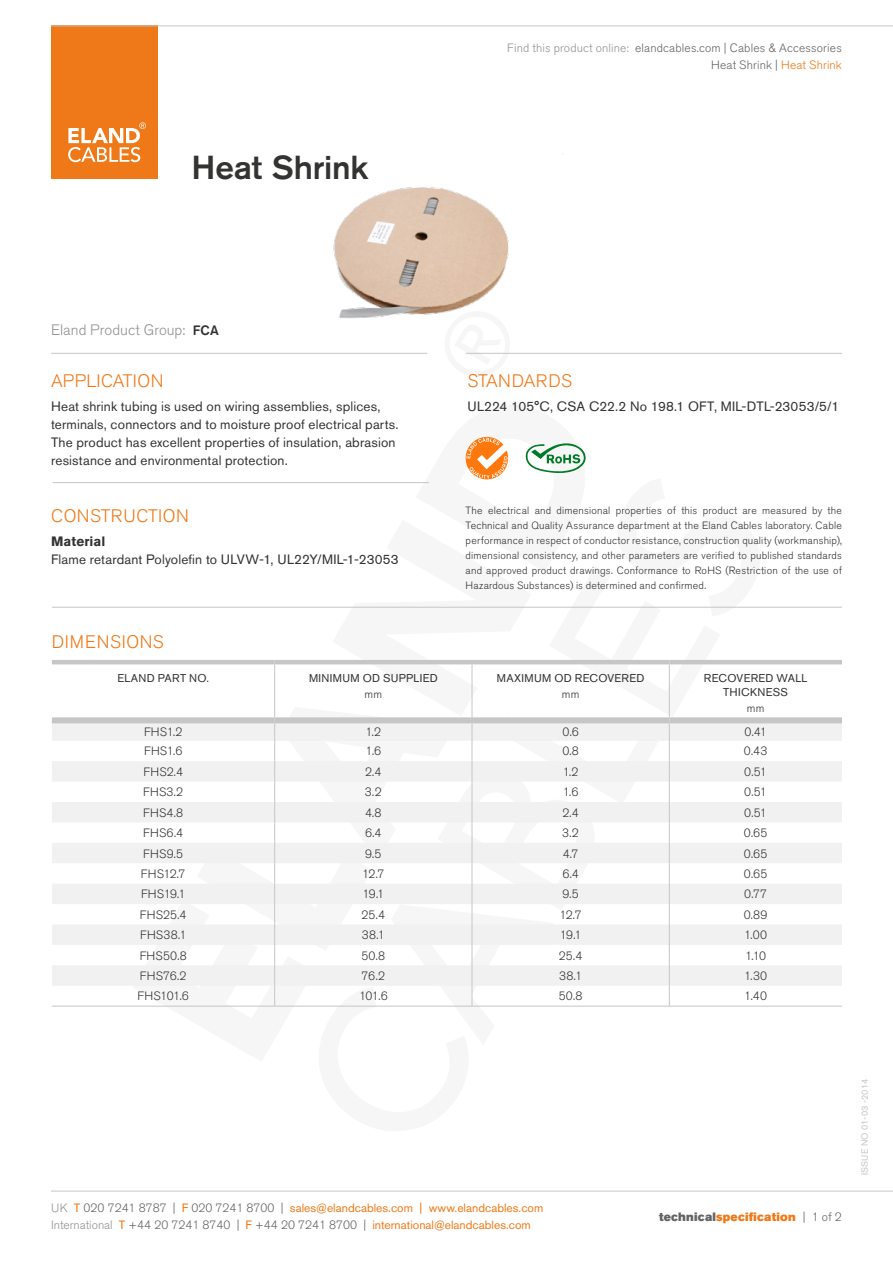
<style>
.page{position:relative;width:893px;height:1263px;background:#fff}
.page>*{position:absolute;margin:0;border:0;box-sizing:border-box;transform-origin:0 0}
.t1{font:500 33px "Akzidenz Grotesk BE";letter-spacing:-.005em;color:#333332}
.t2{font:300 18px "Akzidenz Grotesk BE";letter-spacing:.03em;color:#ef7918}
.t3{font:300 18px "Akzidenz Grotesk BE";letter-spacing:.01em;color:#ef7918}
.t4{font:300 15px "Akzidenz Grotesk BE";color:#929292}
.t5{font:13.5px/18px "Akzidenz Grotesk BE";letter-spacing:.01em;color:#333332}
.t6{font:700 13.5px "Akzidenz Grotesk BE";letter-spacing:.005em;color:#333332}
.t7{font:500 13.5px "Akzidenz Grotesk BE";color:#333332}
.t8{font:300 12px "Akzidenz Grotesk BE";letter-spacing:.01em;color:#333332}
.t9{font:12px/17.5px "Akzidenz Grotesk BE";color:#ef7918}
.t10{font:300 12px/17px "Akzidenz Grotesk BE";letter-spacing:.015em;color:#646363;text-align:right}
.t11{font:12px "Akzidenz Grotesk BE Super";letter-spacing:.015em;color:#ef7918}
.t12{font:11.25px/13.5px "Akzidenz Grotesk BE";letter-spacing:.03em;color:#333332;text-align:center}
.t13{font:300 11.25px "Akzidenz Grotesk BE";color:#333332}
.t14{font:300 10.5px/15px "Akzidenz Grotesk BE";letter-spacing:.02em;color:#333332;text-align:justify}
.t15{font:9px "Akzidenz Grotesk BE";letter-spacing:.01em;color:#c6c6c6}
.s1{color:#929292}
.s2{color:#ef7918}
.s3{font-weight:300;color:#929292}
.s4{font-weight:300;color:#646363}
.s5{color:#646363}
.s6{font-family:"Akzidenz Grotesk BE";font-weight:300;color:#646363}
</style>
<div class="page">
<svg style="left:133px;top:457px;width:460px;height:549px"></svg>
<div style="left:51px;top:26px;width:106px;height:153px;background:#ef7918"></div>
<svg style="left:68px;top:122px;width:78px;height:40px"></svg>
<hr style="left:51px;top:26px;width:842px;height:1px;background:#c6c6c6">
<hr style="left:51px;top:1191px;width:842px;height:1px;background:#c6c6c6">
<hr style="left:51px;top:353px;width:376px;height:1px;background:#c6c6c6">
<hr style="left:466px;top:353px;width:376px;height:1px;background:#c6c6c6">
<hr style="left:52px;top:607px;width:790px;height:1px;background:#c6c6c6">
<svg style="left:52px;top:723px;width:790px;height:263px;fill:#f1f1f1"></svg>
<hr style="left:52px;top:660px;width:223px;height:4px;background:#c6c6c6">
<hr style="left:275px;top:660px;width:197px;height:4px;background:#c6c6c6">
<hr style="left:472px;top:660px;width:197px;height:4px;background:#c6c6c6">
<hr style="left:669px;top:660px;width:173px;height:4px;background:#c6c6c6">
<div style="left:52px;top:717px;width:223px;height:6px;background:#c6c6c6"></div>
<div style="left:275px;top:717px;width:197px;height:6px;background:#c6c6c6"></div>
<div style="left:472px;top:717px;width:197px;height:6px;background:#c6c6c6"></div>
<div style="left:669px;top:717px;width:173px;height:6px;background:#c6c6c6"></div>
<hr style="left:274px;top:664px;width:1px;height:53px;background:#c6c6c6">
<hr style="left:472px;top:664px;width:1px;height:53px;background:#c6c6c6">
<hr style="left:669px;top:664px;width:1px;height:53px;background:#c6c6c6">
<svg style="left:274px;top:723px;width:1px;height:283px"></svg>
<svg style="left:472px;top:723px;width:1px;height:283px"></svg>
<svg style="left:669px;top:723px;width:1px;height:283px"></svg>
<hr style="left:52px;top:1006px;width:223px;height:1px;background:#c6c6c6">
<hr style="left:275px;top:1006px;width:197px;height:1px;background:#c6c6c6">
<hr style="left:472px;top:1006px;width:197px;height:1px;background:#c6c6c6">
<hr style="left:669px;top:1006px;width:173px;height:1px;background:#c6c6c6">
<img style="left:333px;top:187px;width:176px;height:132px">
<svg style="left:525px;top:443px;width:61px;height:31px"></svg>
<svg style="left:465px;top:436px;width:43px;height:44px"></svg>
<hr style="left:53px;top:482px;width:376px;height:1px;background:#c6c6c6">
<h1 class="t1" style="left:191px;top:147px;width:179px">Heat Shrink</h1>
<p class="t10" style="left:507px;top:40px;width:336px"><span class="s1">Find this product online:</span> elandcables.com | Cables &amp; Accessories<br>Heat Shrink | <span class="s2">Heat Shrink</span></p>
<h3 class="t4" style="left:51px;top:322px;width:136px">Eland Product Group:</h3>
<p class="t7" style="left:193px;top:322px;width:28px">FCA</p>
<h2 class="t2" style="left:51px;top:371px;width:114px">APPLICATION</h2>
<p class="t5" style="left:51px;top:397px;width:349px">Heat shrink tubing is used on wiring assemblies, splices, terminals, connectors and to moisture proof electrical parts.<br>The product has excellent properties of insulation, abrasion resistance and environmental protection.</p>
<h2 class="t2" style="left:51px;top:506px;width:139px">CONSTRUCTION</h2>
<p class="t6" style="left:51px;top:534px;width:56px">Material</p>
<p class="t5" style="left:51px;top:551px;width:349px">Flame retardant Polyolefin to ULVW-1, UL22Y/MIL-1-23053</p>
<h2 class="t2" style="left:52px;top:631px;width:113px">DIMENSIONS</h2>
<p class="t12" style="left:117px;top:671px;width:93px">ELAND PART NO.</p>
<p class="t12" style="left:309px;top:671px;width:130px">MINIMUM OD SUPPLIED</p>
<p class="t13" style="left:365px;top:688px;width:19px">mm</p>
<h2 class="t3" style="left:467px;top:371px;width:106px">STANDARDS</h2>
<p class="t5" style="left:467px;top:397px;width:373px">UL224 105°C, CSA C22.2 No 198.1 OFT, MIL-DTL-23053/5/1</p>
<p class="t14" style="left:466px;top:503px;width:378px">The electrical and dimensional properties of this product are measured by the Technical and Quality Assurance department at the Eland Cables laboratory. Cable performance in respect of conductor resistance, construction quality (workmanship), dimensional consistency, and other parameters are verified to published standards and approved product drawings. Conformance to RoHS (Restriction of the use of Hazardous Substances) is determined and confirmed.</p>
<p class="t12" style="left:497px;top:671px;width:149px">MAXIMUM OD RECOVERED</p>
<p class="t13" style="left:562px;top:688px;width:19px">mm</p>
<p class="t12" style="left:704px;top:671px;width:105px">RECOVERED WALL<br>THICKNESS</p>
<p class="t13" style="left:747px;top:702px;width:19px">mm</p>
<p class="t8" style="left:144px;top:725px;width:40px">FHS1.2</p>
<p class="t8" style="left:365px;top:725px;width:17px">1.2</p>
<p class="t8" style="left:562px;top:725px;width:18px">0.6</p>
<p class="t8" style="left:744px;top:725px;width:24px">0.41</p>
<p class="t8" style="left:144px;top:745px;width:40px">FHS1.6</p>
<p class="t8" style="left:365px;top:745px;width:17px">1.6</p>
<p class="t8" style="left:562px;top:745px;width:18px">0.8</p>
<p class="t8" style="left:744px;top:745px;width:25px">0.43</p>
<p class="t8" style="left:144px;top:765px;width:41px">FHS2.4</p>
<p class="t8" style="left:365px;top:765px;width:18px">2.4</p>
<p class="t8" style="left:563px;top:765px;width:17px">1.2</p>
<p class="t8" style="left:744px;top:765px;width:24px">0.51</p>
<p class="t8" style="left:143px;top:785px;width:42px">FHS3.2</p>
<p class="t8" style="left:365px;top:785px;width:18px">3.2</p>
<p class="t8" style="left:563px;top:785px;width:17px">1.6</p>
<p class="t8" style="left:744px;top:785px;width:24px">0.51</p>
<p class="t8" style="left:143px;top:806px;width:42px">FHS4.8</p>
<p class="t8" style="left:365px;top:806px;width:18px">4.8</p>
<p class="t8" style="left:562px;top:806px;width:18px">2.4</p>
<p class="t8" style="left:744px;top:806px;width:24px">0.51</p>
<p class="t8" style="left:143px;top:826px;width:41px">FHS6.4</p>
<p class="t8" style="left:365px;top:826px;width:18px">6.4</p>
<p class="t8" style="left:562px;top:826px;width:18px">3.2</p>
<p class="t8" style="left:744px;top:826px;width:25px">0.65</p>
<p class="t8" style="left:143px;top:847px;width:41px">FHS9.5</p>
<p class="t8" style="left:365px;top:847px;width:18px">9.5</p>
<p class="t8" style="left:563px;top:847px;width:17px">4.7</p>
<p class="t8" style="left:744px;top:847px;width:25px">0.65</p>
<p class="t8" style="left:141px;top:867px;width:46px">FHS12.7</p>
<p class="t8" style="left:362px;top:867px;width:24px">12.7</p>
<p class="t8" style="left:562px;top:867px;width:18px">6.4</p>
<p class="t8" style="left:744px;top:867px;width:25px">0.65</p>
<p class="t8" style="left:141px;top:887px;width:46px">FHS19.1</p>
<p class="t8" style="left:362px;top:887px;width:23px">19.1</p>
<p class="t8" style="left:562px;top:887px;width:18px">9.5</p>
<p class="t8" style="left:744px;top:887px;width:24px">0.77</p>
<p class="t8" style="left:140px;top:908px;width:48px">FHS25.4</p>
<p class="t8" style="left:362px;top:908px;width:25px">25.4</p>
<p class="t8" style="left:560px;top:908px;width:24px">12.7</p>
<p class="t8" style="left:744px;top:908px;width:25px">0.89</p>
<p class="t8" style="left:140px;top:928px;width:48px">FHS38.1</p>
<p class="t8" style="left:362px;top:928px;width:24px">38.1</p>
<p class="t8" style="left:560px;top:928px;width:23px">19.1</p>
<p class="t8" style="left:744px;top:928px;width:25px">1.00</p>
<p class="t8" style="left:140px;top:949px;width:49px">FHS50.8</p>
<p class="t8" style="left:361px;top:949px;width:25px">50.8</p>
<p class="t8" style="left:559px;top:949px;width:25px">25.4</p>
<p class="t8" style="left:745px;top:949px;width:23px">1.10</p>
<p class="t8" style="left:140px;top:969px;width:48px">FHS76.2</p>
<p class="t8" style="left:362px;top:969px;width:25px">76.2</p>
<p class="t8" style="left:559px;top:969px;width:24px">38.1</p>
<p class="t8" style="left:744px;top:969px;width:25px">1.30</p>
<p class="t8" style="left:138px;top:989px;width:53px">FHS101.6</p>
<p class="t8" style="left:359px;top:989px;width:30px">101.6</p>
<p class="t8" style="left:559px;top:989px;width:25px">50.8</p>
<p class="t8" style="left:744px;top:989px;width:24px">1.40</p>
<p class="t9" style="left:51px;top:1199px;width:494px"><span class="s3">UK</span> T <span class="s4">020 7241 8787 |</span> F <span class="s4">020 7241 8700 |</span> sales@elandcables.com | www.elandcables.com<br><span class="s3">International</span> T <span class="s4">+44 20 7241 8740 |</span> F <span class="s4">+44 20 7241 8700 |</span> international@elandcables.com</p>
<p class="t11" style="left:659px;top:1209px;width:184px"><span class="s5">technical</span>specification <span class="s6">| 1 of 2</span></p>
<p class="t15" style="left:859px;top:1175px;width:98px;rotate:-90deg">ISSUE NO 01-03 -2014</p>
</div>
